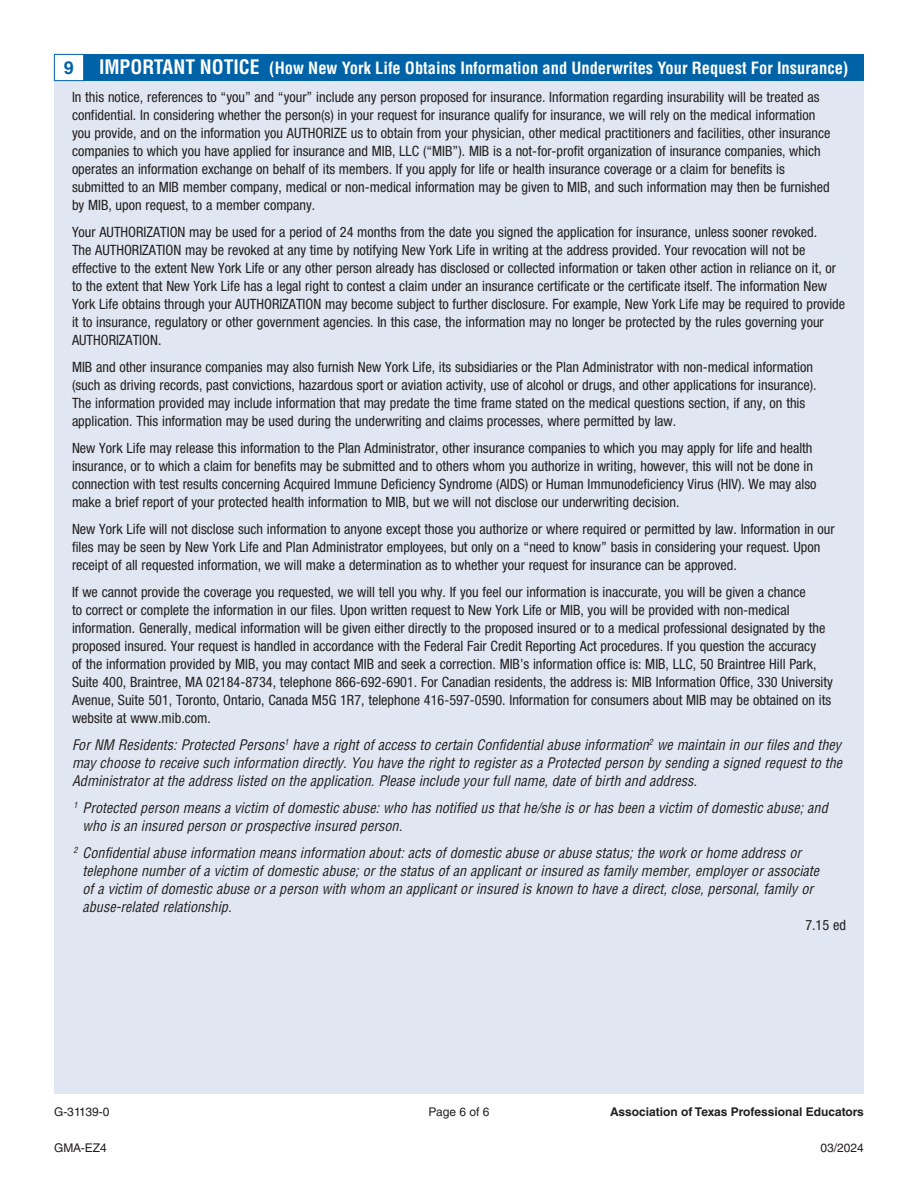
<style>
.page{position:relative;width:918px;height:1188px;background:#fff}
.page>*{position:absolute;margin:0;border:0;box-sizing:border-box;transform-origin:0 0}
.t1{font:700 18px "Helvetica LT Std";color:#0163a7}
.t2{font:700 condensed 16.5px "Helvetica LT Std";color:#fff}
.t3{font:condensed 14.25px/18px "Helvetica Neue LT Std";color:#231f20}
.t4{font:italic condensed 14.25px/18px "Helvetica LT Std";color:#231f20}
.t5{font:700 12px "Helvetica LT Std";color:#231f20}
.t6{font:12px "Helvetica LT Std";color:#231f20}
.s1{font-size:19.5px}
</style>
<div class="page">
<div style="left:54px;top:54px;width:810px;height:1040px;background:#e1e7f2"></div>
<div style="left:81px;top:54px;width:783px;height:27px;background:#0163a7"></div>
<div style="left:54px;top:54px;width:30px;height:27px;background:#fff"></div>
<div style="left:54px;top:54px;width:30px;height:27px;border:1px solid #0163a7"></div>
<p class="t1" style="left:64px;top:57px;width:12px">9</p>
<p class="t2" style="left:99px;top:58px;width:751px"><span class="s1">IMPORTANT NOTICE</span> (How New York Life Obtains Information and Underwrites Your Request For Insurance)</p>
<p class="t3" style="left:72px;top:88px;width:760px">In this notice, references to “you” and “your” include any person proposed for insurance. Information regarding insurability will be treated as confidential. In considering whether the person(s) in your request for insurance qualify for insurance, we will rely on the medical information you provide, and on the information you AUTHORIZE us to obtain from your physician, other medical practitioners and facilities, other insurance companies to which you have applied for insurance and MIB, LLC (“MIB”). MIB is a not-for-profit organization of insurance companies, which operates an information exchange on behalf of its members. If you apply for life or health insurance coverage or a claim for benefits is submitted to an MIB member company, medical or non-medical information may be given to MIB, and such information may then be furnished by MIB, upon request, to a member company.</p>
<p class="t3" style="left:72px;top:223px;width:775px">Your AUTHORIZATION may be used for a period of 24 months from the date you signed the application for insurance, unless sooner revoked.<br>The AUTHORIZATION may be revoked at any time by notifying New York Life in writing at the address provided. Your revocation will not be effective to the extent New York Life or any other person already has disclosed or collected information or taken other action in reliance on it, or to the extent that New York Life has a legal right to contest a claim under an insurance certificate or the certificate itself. The information New York Life obtains through your AUTHORIZATION may become subject to further disclosure. For example, New York Life may be required to provide it to insurance, regulatory or other government agencies. In this case, the information may no longer be protected by the rules governing your AUTHORIZATION.</p>
<p class="t3" style="left:72px;top:358px;width:746px">MIB and other insurance companies may also furnish New York Life, its subsidiaries or the Plan Administrator with non-medical information (such as driving records, past convictions, hazardous sport or aviation activity, use of alcohol or drugs, and other applications for insurance).<br>The information provided may include information that may predate the time frame stated on the medical questions section, if any, on this application. This information may be used during the underwriting and claims processes, where permitted by law.</p>
<p class="t3" style="left:72px;top:439px;width:746px">New York Life may release this information to the Plan Administrator, other insurance companies to which you may apply for life and health insurance, or to which a claim for benefits may be submitted and to others whom you authorize in writing, however, this will not be done in connection with test results concerning Acquired Immune Deficiency Syndrome (AIDS) or Human Immunodeficiency Virus (HIV). We may also make a brief report of your protected health information to MIB, but we will not disclose our underwriting decision.</p>
<p class="t3" style="left:72px;top:520px;width:764px">New York Life will not disclose such information to anyone except those you authorize or where required or permitted by law. Information in our files may be seen by New York Life and Plan Administrator employees, but only on a “need to know” basis in considering your request. Upon receipt of all requested information, we will make a determination as to whether your request for insurance can be approved.</p>
<p class="t3" style="left:72px;top:583px;width:762px">If we cannot provide the coverage you requested, we will tell you why. If you feel our information is inaccurate, you will be given a chance<br>to correct or complete the information in our files. Upon written request to New York Life or MIB, you will be provided with non-medical information. Generally, medical information will be given either directly to the proposed insured or to a medical professional designated by the proposed insured. Your request is handled in accordance with the Federal Fair Credit Reporting Act procedures. If you question the accuracy<br>of the information provided by MIB, you may contact MIB and seek a correction. MIB’s information office is: MIB, LLC, 50 Braintree Hill Park, Suite 400, Braintree, MA 02184-8734, telephone 866-692-6901. For Canadian residents, the address is: MIB Information Office, 330 University Avenue, Suite 501, Toronto, Ontario, Canada M5G 1R7, telephone 416-597-0590. Information for consumers about MIB may be obtained on its website at www.mib.com.</p>
<p class="t4" style="left:72px;top:736px;width:772px;text-align:justify">For NM Residents: Protected Persons<sup>1</sup> have a right of access to certain Confidential abuse information<sup>2</sup> we maintain in our files and they may choose to receive such information directly. You have the right to register as a Protected person by sending a signed request to the Administrator at the address listed on the application. Please include your full name, date of birth and address.</p>
<p class="t4" style="left:82px;top:799px;width:747px;text-indent:-9px"><sup>1</sup> Protected person means a victim of domestic abuse: who has notified us that he/she is or has been a victim of domestic abuse; and who is an insured person or prospective insured person.</p>
<p class="t4" style="left:82px;top:844px;width:738px;text-indent:-9px"><sup>2</sup> Confidential abuse information means information about: acts of domestic abuse or abuse status; the work or home address or telephone number of a victim of domestic abuse; or the status of an applicant or insured as family member, employer or associate of a victim of domestic abuse or a person with whom an applicant or insured is known to have a direct, close, personal, family or abuse-related relationship.</p>
<p class="t3" style="left:805px;top:916px;width:42px">7.15 ed</p>
<p class="t6" style="left:54px;top:1105px;width:57px">G-31139-0</p>
<p class="t6" style="left:429px;top:1105px;width:62px">Page 6 of 6</p>
<p class="t5" style="left:610px;top:1105px;width:255px">Association of Texas Professional Educators</p>
<p class="t6" style="left:54px;top:1141px;width:54px">GMA-EZ4</p>
<p class="t6" style="left:821px;top:1141px;width:45px">03/2024</p>
</div>
